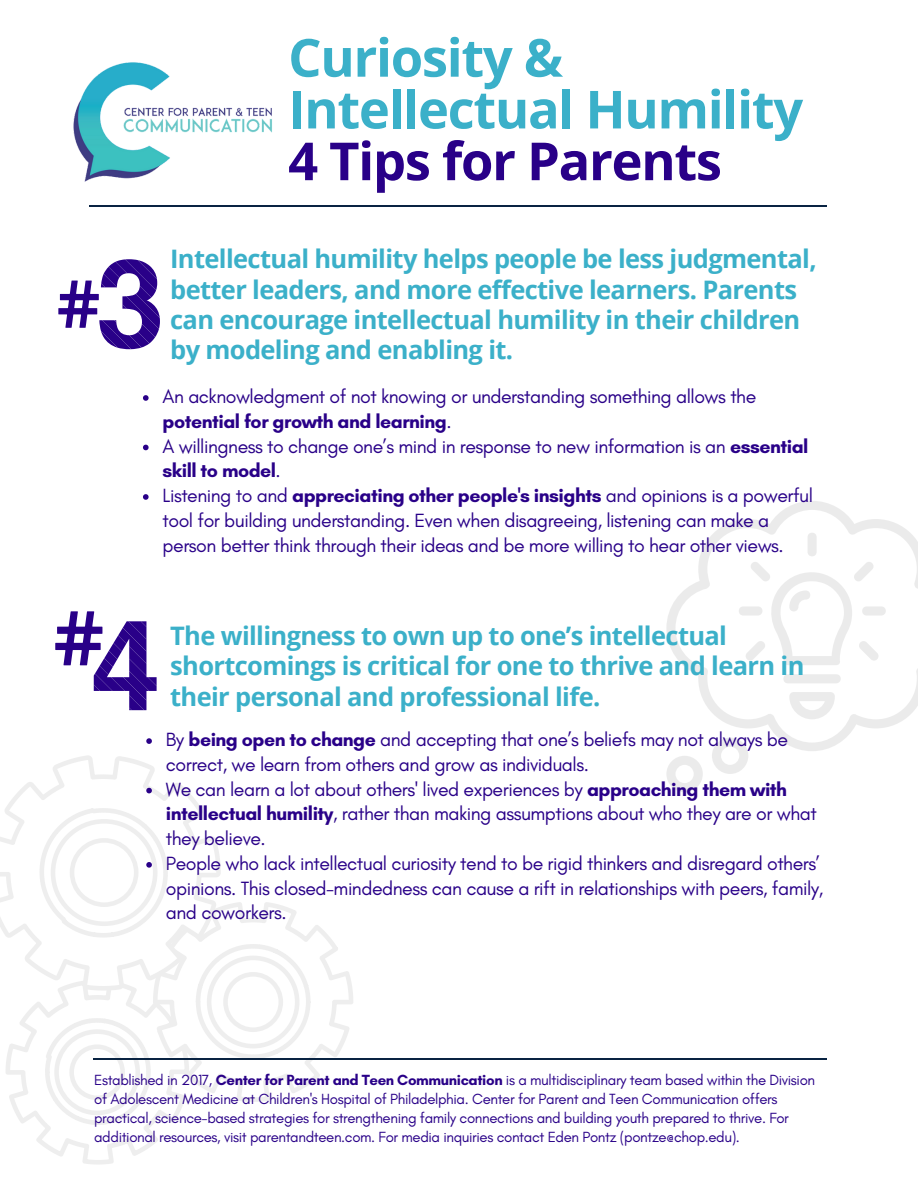
<style>
.page{position:relative;width:918px;height:1188px;background:#fff}
.page>*{position:absolute;margin:0;border:0;box-sizing:border-box;transform-origin:0 0}
.t1{font:700 52.5px/51.8px "Open Sans";letter-spacing:-.025em;color:#3bb0c9}
.t2{font:700 52.5px "Open Sans";letter-spacing:-.025em;color:#290088}
.t3{font:700 25.5px/30.3px "Open Sans";letter-spacing:-.025em;color:#3bb0c9}
.t4{font:19.5px/24.8px "Glacial Indifference";letter-spacing:-.025em;color:#290088}
.t5{font:15px/19.2px "Glacial Indifference";letter-spacing:-.025em;color:#290088}
.s1{font-weight:700}
</style>
<div class="page">
<svg style="left:0;top:756px;width:203px;height:178px"></svg>
<hr style="left:94px;top:1059px;width:733px;height:1px;background:#092342">
<img style="left:73px;top:62px;width:199px;height:120px">
<hr style="left:89px;top:206px;width:738px;height:1px;background:#092342">
<svg style="left:55px;top:611px;width:102px;height:99px"></svg>
<svg style="left:666px;top:501px;width:252px;height:250px"></svg>
<svg style="left:666px;top:756px;width:37px;height:36px"></svg>
<svg style="left:712px;top:738px;width:36px;height:36px"></svg>
<div style="left:862px;top:606px;width:24px;height:10px;background:#ebebeb;border-radius:5px"></div>
<div style="left:739px;top:606px;width:23px;height:10px;background:#ebebeb;border-radius:5px"></div>
<svg style="left:745px;top:561px;width:134px;height:104px"></svg>
<div style="left:808px;top:533px;width:9px;height:23px;background:#ebebeb;border-radius:5px"></div>
<svg style="left:146px;top:738px;width:6px;height:6px"></svg>
<svg style="left:146px;top:788px;width:6px;height:5px"></svg>
<svg style="left:5px;top:819px;width:348px;height:345px"></svg>
<svg style="left:143px;top:395px;width:6px;height:6px"></svg>
<svg style="left:143px;top:445px;width:6px;height:5px"></svg>
<svg style="left:143px;top:494px;width:6px;height:6px"></svg>
<svg style="left:58px;top:259px;width:102px;height:90px"></svg>
<h1 class="t1" style="left:288px;top:30px;width:516px">Curiosity &amp;<br>Intellectual Humility</h1>
<h1 class="t2" style="left:288px;top:124px;width:435px">4 Tips for Parents</h1>
<h2 class="t3" style="left:170px;top:243px;width:648px">Intellectual humility helps people be less judgmental, better leaders, and more effective learners. Parents can encourage intellectual humility in their children by modeling and enabling it.</h2>
<p class="t4" style="left:163px;top:384px;width:652px">An acknowledgment of not knowing or understanding something allows the <span class="s1">potential for growth and learning</span>.<br>A willingness to change one’s mind in response to new information is an <span class="s1">essential skill to model</span>.<br>Listening to and <span class="s1">appreciating other people's insights</span> and opinions is a powerful tool for building understanding. Even when disagreeing, listening can make a person better think through their ideas and be more willing to hear other views.</p>
<h2 class="t3" style="left:170px;top:620px;width:636px">The willingness to own up to one’s intellectual shortcomings is critical for one to thrive and learn in their personal and professional life.</h2>
<p class="t4" style="left:166px;top:727px;width:659px">By <span class="s1">being open to change</span> and accepting that one’s beliefs may not always be correct, we learn from others and grow as individuals.<br>We can learn a lot about others' lived experiences by <span class="s1">approaching them with intellectual humility</span>, rather than making assumptions about who they are or what they believe.<br>People who lack intellectual curiosity tend to be rigid thinkers and disregard others’ opinions. This closed-mindedness can cause a rift in relationships with peers, family, and coworkers.</p>
<p class="t5" style="left:94px;top:1070px;width:723px">Established in 2017, <span class="s1">Center for Parent and Teen Communication</span> is a multidisciplinary team based within the Division of Adolescent Medicine at Children's Hospital of Philadelphia. Center for Parent and Teen Communication offers practical, science-based strategies for strengthening family connections and building youth prepared to thrive. For additional resources, visit parentandteen.com. For media inquiries contact Eden Pontz (pontze@chop.edu).</p>
</div>
